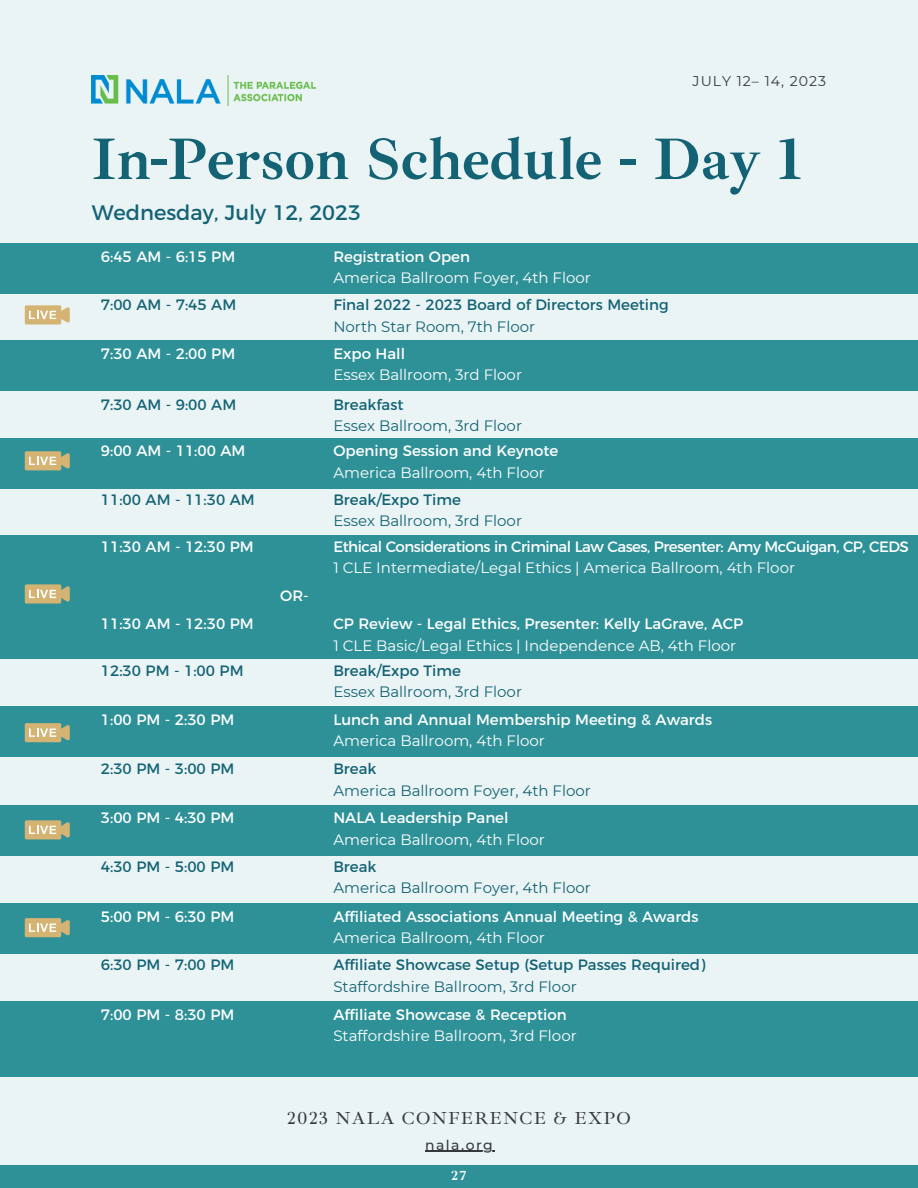
<style>
.page{position:relative;width:918px;height:1188px;background:#fff}
.page>*{position:absolute;margin:0;border:0;box-sizing:border-box;transform-origin:0 0}
.t1{font:700 60px "Ibarra Real Nova";color:#136375}
.t2{font:21px "Montserrat";color:#136375}
.t3{font:17.85px "Ibarra Real Nova";letter-spacing:.07em;color:#36383f}
.t4{font:15px "Montserrat";color:#fff}
.t5{font:15px "Montserrat";color:#136375}
.t6{font:15px "Montserrat";letter-spacing:-.035em;color:#fff}
.t7{font:14.1px "Montserrat";letter-spacing:.07em;color:#36383f}
.t8{font:500 13.95px "Montserrat";letter-spacing:.105em;color:#36383f}
.t9{font:700 13.5px "Ibarra Real Nova";color:#fff}
</style>
<div class="page">
<div style="left:0;top:0;width:918px;height:1165px;background:#ebf4f5"></div>
<hr style="left:425px;top:1151px;width:69px;height:1px;background:#36383f">
<img style="left:92px;top:76px;width:224px;height:30px">
<div style="left:0;top:535px;width:918px;height:124px;background:#2f9198"></div>
<div style="left:0;top:243px;width:918px;height:51px;background:#2f9198"></div>
<div style="left:0;top:438px;width:918px;height:50px;background:#2f9198"></div>
<div style="left:0;top:340px;width:918px;height:51px;background:#2f9198"></div>
<div style="left:0;top:706px;width:918px;height:51px;background:#2f9198"></div>
<div style="left:0;top:805px;width:918px;height:50px;background:#2f9198"></div>
<div style="left:0;top:903px;width:918px;height:50px;background:#2f9198"></div>
<div style="left:0;top:1001px;width:918px;height:75px;background:#2f9198"></div>
<div style="left:0;top:1165px;width:918px;height:23px;background:#2f9198"></div>
<svg style="left:25px;top:451px;width:45px;height:19px"></svg>
<svg style="left:25px;top:584px;width:45px;height:20px"></svg>
<svg style="left:25px;top:305px;width:45px;height:19px"></svg>
<svg style="left:25px;top:723px;width:45px;height:19px"></svg>
<svg style="left:25px;top:820px;width:45px;height:19px"></svg>
<svg style="left:25px;top:918px;width:45px;height:19px"></svg>
<p class="t7" style="left:693px;top:72px;width:135px">JULY 12– 14, 2023</p>
<p class="t1" style="left:92px;top:122px;width:711px">In-Person Schedule - Day 1</p>
<p class="t2" style="left:92px;top:200px;width:271px">Wednesday, July 12, 2023</p>
<p class="t4" style="left:101px;top:248px;width:136px">6:45 AM - 6:15 PM</p>
<p class="t4" style="left:333px;top:248px;width:138px">Registration Open</p>
<p class="t4" style="left:333px;top:269px;width:259px">America Ballroom Foyer, 4th Floor</p>
<p class="t5" style="left:101px;top:296px;width:137px">7:00 AM - 7:45 AM</p>
<p class="t5" style="left:333px;top:296px;width:337px">Final 2022 - 2023 Board of Directors Meeting</p>
<p class="t5" style="left:333px;top:317px;width:203px">North Star Room, 7th Floor</p>
<p class="t4" style="left:101px;top:345px;width:136px">7:30 AM - 2:00 PM</p>
<p class="t4" style="left:333px;top:345px;width:73px">Expo Hall</p>
<p class="t4" style="left:333px;top:366px;width:190px">Essex Ballroom, 3rd Floor</p>
<p class="t5" style="left:101px;top:395px;width:137px">7:30 AM - 9:00 AM</p>
<p class="t5" style="left:333px;top:395px;width:72px">Breakfast</p>
<p class="t5" style="left:333px;top:417px;width:190px">Essex Ballroom, 3rd Floor</p>
<p class="t4" style="left:101px;top:442px;width:146px">9:00 AM - 11:00 AM</p>
<p class="t4" style="left:333px;top:442px;width:226px">Opening Session and Keynote</p>
<p class="t4" style="left:333px;top:463px;width:213px">America Ballroom, 4th Floor</p>
<p class="t5" style="left:101px;top:490px;width:155px">11:00 AM - 11:30 AM</p>
<p class="t5" style="left:333px;top:490px;width:129px">Break/Expo Time</p>
<p class="t5" style="left:333px;top:512px;width:190px">Essex Ballroom, 3rd Floor</p>
<p class="t4" style="left:101px;top:537px;width:154px">11:30 AM - 12:30 PM</p>
<p class="t6" style="left:333px;top:537px;width:577px">Ethical Considerations in Criminal Law Cases, Presenter: Amy McGuigan, CP, CEDS</p>
<p class="t4" style="left:333px;top:559px;width:463px">1 CLE Intermediate/Legal Ethics | America Ballroom, 4th Floor</p>
<p class="t4" style="left:280px;top:586px;width:30px">OR-</p>
<p class="t4" style="left:101px;top:615px;width:154px">11:30 AM - 12:30 PM</p>
<p class="t4" style="left:333px;top:615px;width:411px">CP Review - Legal Ethics, Presenter: Kelly LaGrave, ACP</p>
<p class="t4" style="left:333px;top:636px;width:404px">1 CLE Basic/Legal Ethics | Independence AB, 4th Floor</p>
<p class="t5" style="left:101px;top:661px;width:144px">12:30 PM - 1:00 PM</p>
<p class="t5" style="left:333px;top:661px;width:129px">Break/Expo Time</p>
<p class="t5" style="left:333px;top:683px;width:190px">Essex Ballroom, 3rd Floor</p>
<p class="t4" style="left:101px;top:711px;width:135px">1:00 PM - 2:30 PM</p>
<p class="t4" style="left:333px;top:711px;width:380px">Lunch and Annual Membership Meeting &amp; Awards</p>
<p class="t4" style="left:333px;top:732px;width:213px">America Ballroom, 4th Floor</p>
<p class="t5" style="left:101px;top:760px;width:135px">2:30 PM - 3:00 PM</p>
<p class="t5" style="left:333px;top:760px;width:45px">Break</p>
<p class="t5" style="left:333px;top:781px;width:259px">America Ballroom Foyer, 4th Floor</p>
<p class="t4" style="left:101px;top:809px;width:135px">3:00 PM - 4:30 PM</p>
<p class="t4" style="left:333px;top:809px;width:177px">NALA Leadership Panel</p>
<p class="t4" style="left:333px;top:830px;width:213px">America Ballroom, 4th Floor</p>
<p class="t5" style="left:101px;top:857px;width:135px">4:30 PM - 5:00 PM</p>
<p class="t5" style="left:333px;top:857px;width:45px">Break</p>
<p class="t5" style="left:333px;top:879px;width:259px">America Ballroom Foyer, 4th Floor</p>
<p class="t4" style="left:101px;top:907px;width:135px">5:00 PM - 6:30 PM</p>
<p class="t4" style="left:333px;top:907px;width:367px">Affiliated Associations Annual Meeting &amp; Awards</p>
<p class="t4" style="left:333px;top:928px;width:213px">America Ballroom, 4th Floor</p>
<p class="t5" style="left:101px;top:956px;width:135px">6:30 PM - 7:00 PM</p>
<p class="t5" style="left:333px;top:956px;width:373px">Affiliate Showcase Setup (Setup Passes Required)</p>
<p class="t5" style="left:333px;top:977px;width:245px">Staffordshire Ballroom, 3rd Floor</p>
<p class="t4" style="left:101px;top:1005px;width:135px">7:00 PM - 8:30 PM</p>
<p class="t4" style="left:333px;top:1005px;width:235px">Affiliate Showcase &amp; Reception</p>
<p class="t4" style="left:333px;top:1027px;width:245px">Staffordshire Ballroom, 3rd Floor</p>
<p class="t3" style="left:287px;top:1108px;width:345px">2023 NALA CONFERENCE &amp; EXPO</p>
<p class="t8" style="left:425px;top:1136px;width:69px">nala.org</p>
<p class="t9" style="left:452px;top:1168px;width:16px">27</p>
</div>
